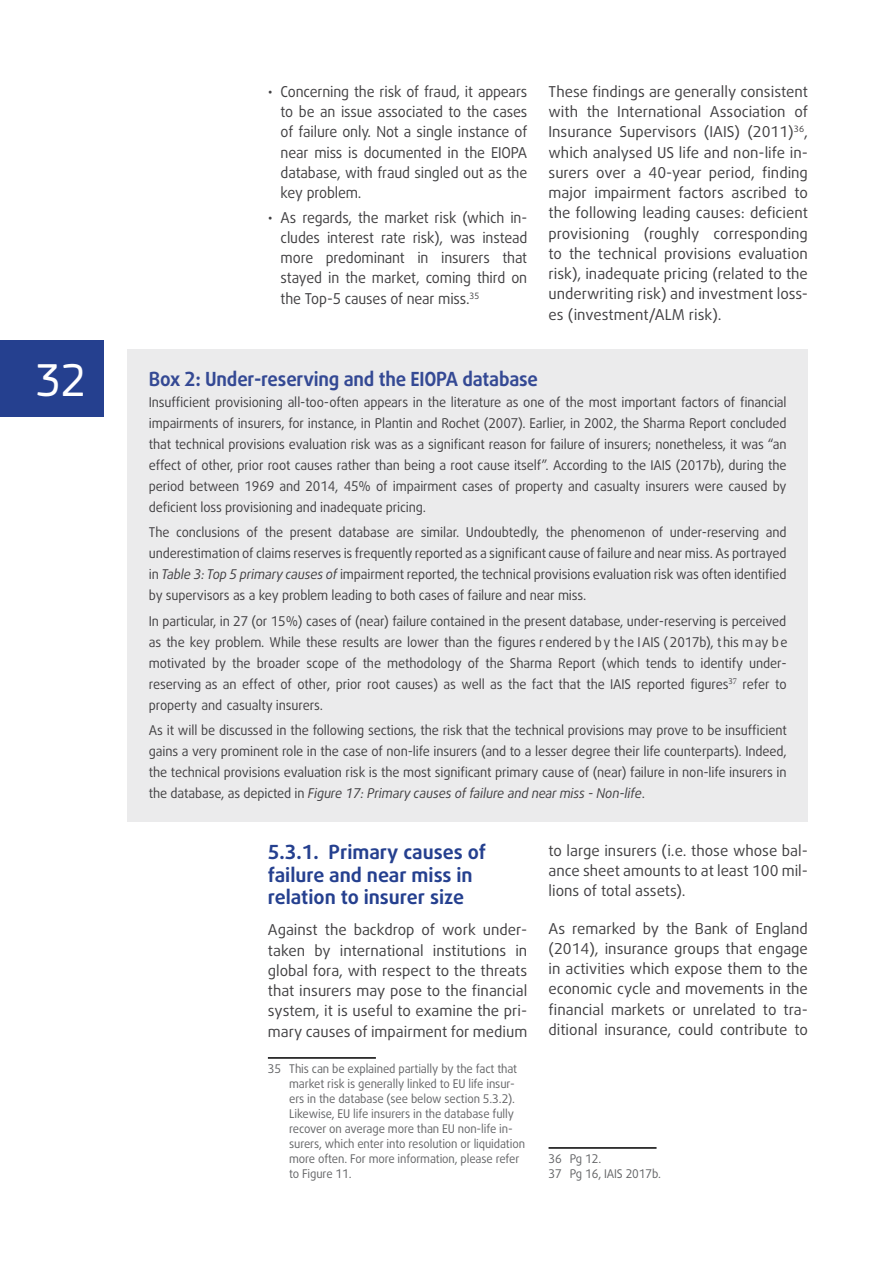
<style>
.page{position:relative;width:893px;height:1263px;background:#fff}
.page>*{position:absolute;margin:0;border:0;box-sizing:border-box;transform-origin:0 0}
.t1{font:48px "EC Square Sans Pro";color:#fff;scale:.95 1}
.Title_3{font:700 19.5px/22.5px "Daxline Pro";color:#25408f}
.Box_Title{font:700 19.5px "Daxline Pro";letter-spacing:-.01em;color:#344994;scale:.95 1}
.Main_text{font:15px/20.2px "Daxline Pro";color:#414042;text-align:justify}
.Main_text-2{font:15px/20.2px "Daxline Pro";color:#414042;text-align:justify;scale:.95 1}
.Box_inside_main{font:13.5px/21px "Daxline Pro";letter-spacing:-.01em;color:#414042;text-align:justify;scale:.95 1}
.Footnote{font:12px/15px "Daxline Pro";letter-spacing:-.01em;color:#636466;scale:.95 1}
.s1{font-style:italic}
</style>
<div class="page">
<div style="left:0;top:340px;width:104px;height:77px;background:#25408f"></div>
<hr style="left:268px;top:1057px;width:108px;height:2px;background:#000">
<hr style="left:549px;top:1147px;width:108px;height:2px;background:#000">
<div style="left:128px;top:349px;width:680px;height:50px;background:#ebebec"></div>
<div style="left:128px;top:396px;width:680px;height:140px;background:#ebebec"></div>
<div style="left:128px;top:527px;width:680px;height:97px;background:#ebebec"></div>
<div style="left:128px;top:615px;width:680px;height:119px;background:#ebebec"></div>
<div style="left:128px;top:724px;width:680px;height:98px;background:#ebebec"></div>
<h1 class="t1" style="left:35px;top:353px;width:55px">32</h1>
<p class="Main_text-2" style="left:281px;top:81px;width:261px;text-indent:-13px">• Concerning the risk of fraud, it appears to be an issue associated to the cases of failure only. Not a single instance of near miss is documented in the EIOPA database, with fraud singled out as the key problem.</p>
<p class="Main_text-2" style="left:281px;top:207px;width:261px;text-indent:-13px">• As regards, the market risk (which in&shy;cludes interest rate risk), was instead more predominant in insurers that stayed in the market, coming third on the Top-5 causes of near miss.<sup>35</sup></p>
<p class="Main_text" style="left:549px;top:81px;width:261px">These findings are generally consistent with the International Association of Insurance Supervisors (IAIS) (2011)<sup>36</sup>, which analysed US life and non-life in&shy;surers over a 40-year period, finding major impairment factors ascribed to the following leading causes: deficient provisioning (roughly corresponding to the technical provisions evaluation risk), inadequate pricing (related to the underwriting risk) and investment loss&shy;es (investment/ALM risk).</p>
<p class="Box_Title" style="left:149px;top:366px;width:411px">Box 2: Under-reserving and the EIOPA database</p>
<p class="Box_inside_main" style="left:149px;top:392px;width:673px">Insufficient provisioning all-too-often appears in the literature as one of the most important factors of financial impairments of insurers, for instance, in Plantin and Rochet (2007). Earlier, in 2002, the Sharma Report concluded that technical provisions evaluation risk was as a significant reason for failure of insurers; nonetheless, it was “an effect of other, prior root causes rather than being a root cause itself”. According to the IAIS (2017b), during the period between 1969 and 2014, 45% of impairment cases of property and casualty insurers were caused by deficient loss provisioning and inadequate pricing.</p>
<p class="Box_inside_main" style="left:149px;top:522px;width:673px">The conclusions of the present database are similar. Undoubtedly, the phenomenon of under-reserving and underestimation of claims reserves is frequently reported as a significant cause of failure and near miss. As portrayed in <span class="s1">Table 3: Top 5 primary causes of</span> impairment reported, the technical provisions evaluation risk was often identified by supervisors as a key problem leading to both cases of failure and near miss.</p>
<p class="Box_inside_main" style="left:149px;top:610px;width:674px">In particular, in 27 (or 15%) cases of (near) failure contained in the present database, under-reserving is perceived as the key problem. While these results are lower than the figures rendered by the IAIS (2017b), this may be motivated by the broader scope of the methodology of the Sharma Report (which tends to identify under&shy;reserving as an effect of other, prior root causes) as well as the fact that the IAIS reported figures<sup>3</sup><sup>7</sup> refer to property and casualty insurers.</p>
<p class="Box_inside_main" style="left:149px;top:719px;width:673px">As it will be discussed in the following sections, the risk that the technical provisions may prove to be insufficient gains a very prominent role in the case of non-life insurers (and to a lesser degree their life counterparts). Indeed, the technical provisions evaluation risk is the most significant primary cause of (near) failure in non-life insurers in the database, as depicted in <span class="s1">Figure 17: Primary causes of failure and near miss - Non-life</span>.</p>
<p class="Title_3" style="left:268px;top:841px;width:220px">5.3.1. Primary causes of failure and near miss in relation to insurer size</p>
<p class="Main_text" style="left:268px;top:920px;width:261px">Against the backdrop of work under&shy;taken by international institutions in global fora, with respect to the threats that insurers may pose to the financial system, it is useful to examine the pri&shy;mary causes of impairment for medium</p>
<p class="Footnote" style="left:289px;top:1061px;width:250px;text-indent:-21px">35 This can be explained partially by the fact that market risk is generally linked to EU life insur&shy;ers in the database (see below section 5.3.2).<br>Likewise, EU life insurers in the database fully recover on average more than EU non-life in&shy;surers, which enter into resolution or liquidation more often. For more information, please refer to Figure 11.</p>
<p class="Main_text" style="left:549px;top:840px;width:261px">to large insurers (i.e. those whose bal&shy;ance sheet amounts to at least 100 mil&shy;lions of total assets).</p>
<p class="Main_text" style="left:549px;top:918px;width:261px">As remarked by the Bank of England (2014), insurance groups that engage in activities which expose them to the economic cycle and movements in the financial markets or unrelated to tra&shy;ditional insurance, could contribute to</p>
<p class="Footnote" style="left:549px;top:1151px;width:57px">36 Pg 12.</p>
<p class="Footnote" style="left:549px;top:1166px;width:120px">37 Pg 16, IAIS 2017b.</p>
</div>
